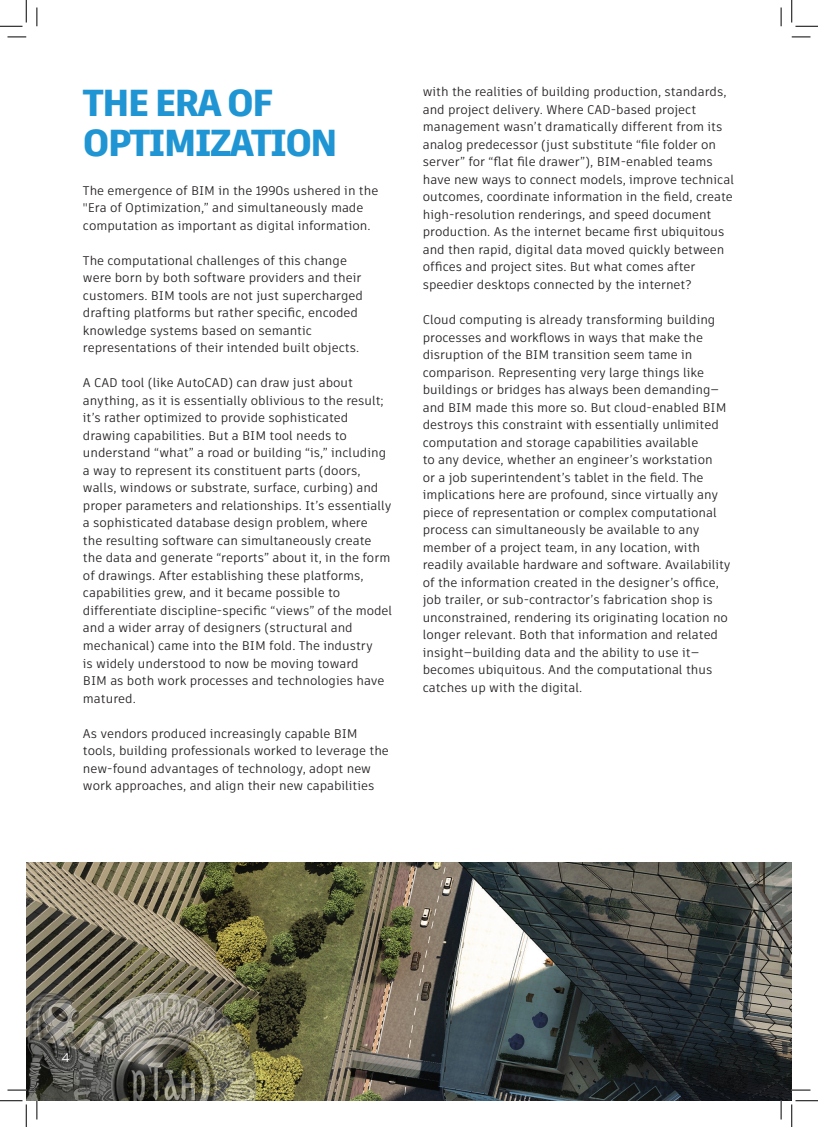
<style>
.page{position:relative;width:818px;height:1127px;background:#fff}
.page>*{position:absolute;margin:0;border:0;box-sizing:border-box;transform-origin:0 0}
.BIG_SUB{font:900 37.5px/40px "Artifakt Element";letter-spacing:-.05em;color:#1f95d3}
.Body{font:12.5px/17.5px "Artifakt Element";color:#231f20}
.t1{font:12.5px "Gotham HTF";color:#fff}
</style>
<div class="page">
<img style="left:26px;top:862px;width:766px;height:238px">
<svg style="left:8px;top:36px;width:18px;height:2px"></svg>
<svg style="left:792px;top:36px;width:18px;height:2px"></svg>
<svg style="left:8px;top:1089px;width:18px;height:1px"></svg>
<svg style="left:792px;top:1089px;width:18px;height:1px"></svg>
<svg style="left:36px;top:8px;width:2px;height:18px"></svg>
<svg style="left:36px;top:1100px;width:2px;height:19px"></svg>
<svg style="left:780px;top:8px;width:2px;height:18px"></svg>
<svg style="left:780px;top:1100px;width:2px;height:19px"></svg>
<svg style="left:0;top:0;width:27px;height:27px"></svg>
<svg style="left:0;top:1100px;width:27px;height:26px"></svg>
<svg style="left:791px;top:0;width:27px;height:27px"></svg>
<svg style="left:791px;top:1100px;width:27px;height:26px"></svg>
<p class="BIG_SUB" style="left:83px;top:83px;width:256px">THE ERA OF<br>OPTIMIZATION</p>
<p class="Body" style="left:83px;top:181px;width:297px">The emergence of BIM in the 1990s ushered in the "Era of Optimization,” and simultaneously made computation as important as digital information.</p>
<p class="Body" style="left:83px;top:251px;width:282px">The computational challenges of this change were born by both software providers and their customers. BIM tools are not just supercharged drafting platforms but rather specific, encoded knowledge systems based on semantic representations of their intended built objects.</p>
<p class="Body" style="left:83px;top:374px;width:311px">A CAD tool (like AutoCAD) can draw just about anything, as it is essentially oblivious to the result; it’s rather optimized to provide sophisticated drawing capabilities. But a BIM tool needs to understand “what” a road or building “is,” including a way to represent its constituent parts (doors, walls, windows or substrate, surface, curbing) and proper parameters and relationships. It’s essentially a sophisticated database design problem, where<br>the resulting software can simultaneously create the data and generate “reports” about it, in the form of drawings. After establishing these platforms, capabilities grew, and it became possible to differentiate discipline-specific “views” of the model and a wider array of designers (structural and mechanical) came into the BIM fold. The industry<br>is widely understood to now be moving toward<br>BIM as both work processes and technologies have matured.</p>
<p class="Body" style="left:83px;top:724px;width:307px">As vendors produced increasingly capable BIM tools, building professionals worked to leverage the new-found advantages of technology, adopt new work approaches, and align their new capabilities</p>
<p class="Body" style="left:423px;top:83px;width:313px">with the realities of building production, standards, and project delivery. Where CAD-based project management wasn’t dramatically different from its analog predecessor (just substitute “file folder on server” for “flat file drawer”), BIM-enabled teams have new ways to connect models, improve technical outcomes, coordinate information in the field, create high-resolution renderings, and speed document production. As the internet became first ubiquitous and then rapid, digital data moved quickly between offices and project sites. But what comes after speedier desktops connected by the internet?</p>
<p class="Body" style="left:423px;top:311px;width:309px">Cloud computing is already transforming building processes and workflows in ways that make the disruption of the BIM transition seem tame in comparison. Representing very large things like buildings or bridges has always been demanding— and BIM made this more so. But cloud-enabled BIM destroys this constraint with essentially unlimited computation and storage capabilities available<br>to any device, whether an engineer’s workstation<br>or a job superintendent’s tablet in the field. The implications here are profound, since virtually any piece of representation or complex computational process can simultaneously be available to any member of a project team, in any location, with readily available hardware and software. Availability of the information created in the designer’s office, job trailer, or sub-contractor’s fabrication shop is unconstrained, rendering its originating location no longer relevant. Both that information and related insight—building data and the ability to use it— becomes ubiquitous. And the computational thus catches up with the digital.</p>
<p class="t1" style="left:62px;top:1050px;width:10px">4</p>
</div>
